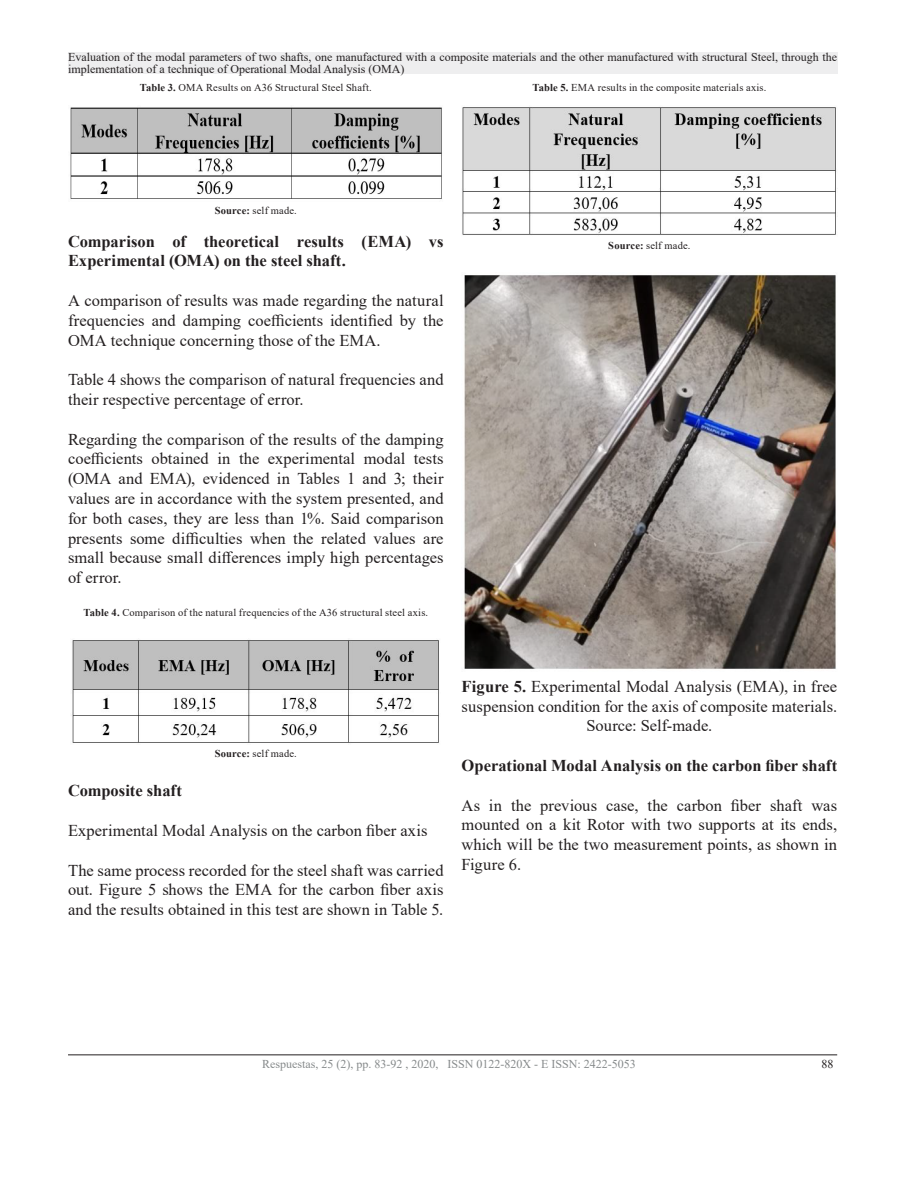
<style>
.page{position:relative;width:918px;height:1188px;background:#fff}
.page>*{position:absolute;margin:0;border:0;box-sizing:border-box;transform-origin:0 0}
.Estilo_de_párrafo_2{font:16.5px/19.8px "Times New Roman";letter-spacing:.005em;color:#231f20;text-align:justify}
.Estilo_de_párrafo_2-2{font:700 16.5px/19.8px "Times New Roman";color:#231f20}
.t1{font:12px/12px "Times New Roman";color:#231f20}
.t2{font:12px "Times New Roman";color:#868a8b}
.Estilo_de_párrafo_2-3{font:10.5px "Times New Roman";letter-spacing:.02em;color:#231f20}
.s1{font-weight:700}
</style>
<div class="page">
<div style="left:68px;top:52px;width:769px;height:21px;background:#eeeeef"></div>
<hr style="left:68px;top:1054px;width:769px;height:1px;background:#231f20">
<img style="left:70px;top:107px;width:372px;height:92px">
<img style="left:72px;top:640px;width:367px;height:103px">
<img style="left:462px;top:107px;width:374px;height:129px">
<img style="left:464px;top:274px;width:372px;height:395px">
<p class="t1" style="left:68px;top:50px;width:771px">Evaluation of the modal parameters of two shafts, one manufactured with a composite materials and the other manufactured with structural Steel, through the implementation of a technique of Operational Modal Analysis (OMA)</p>
<p class="Estilo_de_párrafo_2-3" style="left:140px;top:80px;width:234px"><span class="s1">Table 3.</span> OMA Results on A36 Structural Steel Shaft.</p>
<p class="Estilo_de_párrafo_2-3" style="left:532px;top:80px;width:236px"><span class="s1">Table 5.</span> EMA results in the composite materials axis.</p>
<p class="Estilo_de_párrafo_2-3" style="left:215px;top:203px;width:84px"><span class="s1">Source:</span> self made.</p>
<p class="Estilo_de_párrafo_2-2" style="left:68px;top:231px;width:377px">Comparison of theoretical results (EMA) vs<br>Experimental (OMA) on the steel shaft.</p>
<p class="Estilo_de_párrafo_2" style="left:68px;top:290px;width:377px">A comparison of results was made regarding the natural frequencies and damping coefficients identified by the OMA technique concerning those of the EMA.</p>
<p class="Estilo_de_párrafo_2" style="left:68px;top:369px;width:377px">Table 4 shows the comparison of natural frequencies and their respective percentage of error.</p>
<p class="Estilo_de_párrafo_2" style="left:68px;top:429px;width:377px">Regarding the comparison of the results of the damping coefficients obtained in the experimental modal tests (OMA and EMA), evidenced in Tables 1 and 3; their values are in accordance with the system presented, and for both cases, they are less than 1%. Said comparison presents some difficulties when the related values are small because small differences imply high percentages of error.</p>
<p class="Estilo_de_párrafo_2-3" style="left:83px;top:605px;width:346px"><span class="s1">Table 4.</span> Comparison of the natural frequencies of the A36 structural steel axis.</p>
<p class="Estilo_de_párrafo_2-3" style="left:608px;top:238px;width:84px"><span class="s1">Source:</span> self made.</p>
<p class="Estilo_de_párrafo_2-3" style="left:215px;top:746px;width:84px"><span class="s1">Source:</span> self made.</p>
<p class="Estilo_de_párrafo_2-2" style="left:68px;top:781px;width:115px">Composite shaft</p>
<p class="Estilo_de_párrafo_2" style="left:68px;top:820px;width:361px">Experimental Modal Analysis on the carbon fiber axis</p>
<p class="Estilo_de_párrafo_2" style="left:68px;top:860px;width:377px">The same process recorded for the steel shaft was carried out. Figure 5 shows the EMA for the carbon fiber axis and the results obtained in this test are shown in Table 5.</p>
<p class="Estilo_de_párrafo_2" style="left:462px;top:676px;width:377px;text-align:center"><span class="s1">Figure 5.</span> Experimental Modal Analysis (EMA), in free suspension condition for the axis of composite materials.<br>Source: Self-made.</p>
<p class="Estilo_de_párrafo_2-2" style="left:462px;top:755px;width:377px">Operational Modal Analysis on the carbon fiber shaft</p>
<p class="Estilo_de_párrafo_2" style="left:462px;top:795px;width:377px">As in the previous case, the carbon fiber shaft was mounted on a kit Rotor with two supports at its ends, which will be the two measurement points, as shown in Figure 6.</p>
<p class="t2" style="left:262px;top:1056px;width:375px">Respuestas, 25 (2), pp. 83-92 , 2020, ISSN 0122-820X - E ISSN: 2422-5053</p>
<p class="t1" style="left:821px;top:1058px;width:13px">88</p>
</div>
